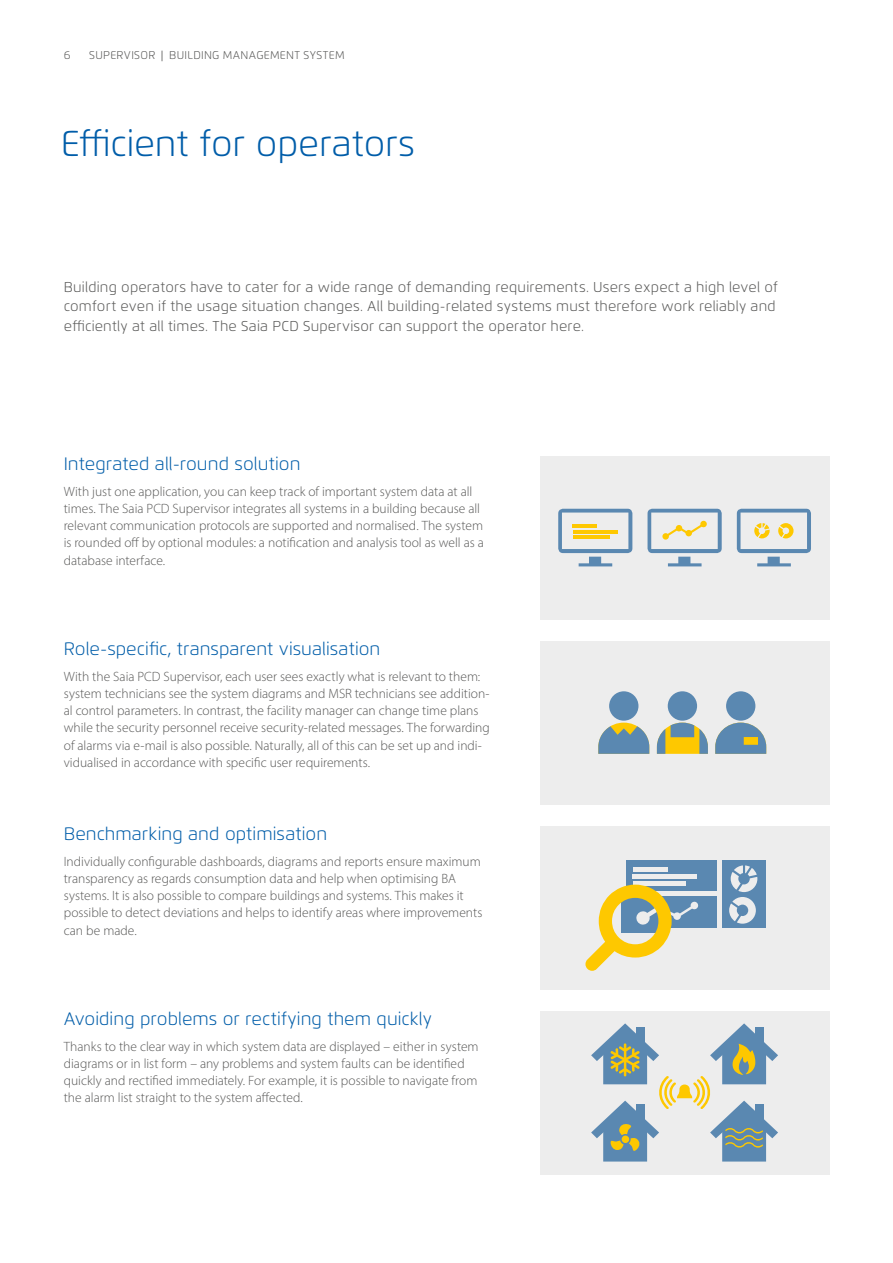
<style>
.page{position:relative;width:893px;height:1263px;background:#fff}
.page>*{position:absolute;margin:0;border:0;box-sizing:border-box;transform-origin:0 0}
.Headlines{font:300 36px "Flexo";letter-spacing:-.005em;color:#005da9}
.copy_Head{font:300 18px "Flexo";letter-spacing:.005em;color:#005da9}
.copy{font:300 14.25px/19.5px "Flexo";letter-spacing:.015em;color:#575756}
.copy-2{font:300 13.5px/17.2px "Myriad Pro";color:#575756}
.copy-3{font:300 11.25px "Flexo";letter-spacing:.03em;color:#575756}
.s1{font-weight:400}
</style>
<div class="page">
<div style="left:540px;top:641px;width:289px;height:163px;background:#ededed"></div>
<div style="left:540px;top:456px;width:289px;height:163px;background:#ededed"></div>
<div style="left:540px;top:826px;width:289px;height:163px;background:#ededed"></div>
<div style="left:540px;top:1011px;width:289px;height:163px;background:#ededed"></div>
<div style="left:722px;top:860px;width:43px;height:68px;background:#5a88b1"></div>
<div style="left:626px;top:896px;width:91px;height:32px;background:#5a88b1"></div>
<div style="left:626px;top:860px;width:91px;height:31px;background:#5a88b1"></div>
<hr style="left:633px;top:867px;width:35px;height:4px;background:#ededed">
<hr style="left:633px;top:874px;width:64px;height:4px;background:#ededed">
<hr style="left:633px;top:881px;width:52px;height:4px;background:#ededed">
<svg style="left:729px;top:865px;width:28px;height:59px"></svg>
<svg style="left:585px;top:885px;width:113px;height:86px"></svg>
<svg style="left:558px;top:509px;width:74px;height:57px"></svg>
<hr style="left:573px;top:524px;width:24px;height:4px;background:#fec800">
<hr style="left:573px;top:530px;width:44px;height:3px;background:#fec800">
<hr style="left:573px;top:536px;width:36px;height:3px;background:#fec800">
<svg style="left:647px;top:509px;width:75px;height:57px"></svg>
<div style="left:662px;top:533px;width:7px;height:7px;background:#fec800;border-radius:3px"></div>
<svg style="left:675px;top:525px;width:7px;height:7px"></svg>
<div style="left:685px;top:530px;width:7px;height:7px;background:#fec800;border-radius:3px"></div>
<div style="left:700px;top:520px;width:7px;height:7px;background:#fec800;border-radius:3px"></div>
<svg style="left:737px;top:509px;width:74px;height:57px"></svg>
<svg style="left:657px;top:691px;width:51px;height:63px"></svg>
<svg style="left:598px;top:691px;width:51px;height:63px"></svg>
<svg style="left:715px;top:691px;width:51px;height:63px"></svg>
<svg style="left:591px;top:1023px;width:187px;height:138px"></svg>
<p class="copy-3" style="left:64px;top:48px;width:8px">6</p>
<p class="copy-3" style="left:89px;top:48px;width:257px">SUPERVISOR <span class="s1">|</span> BUILDING MANAGEMENT SYSTEM</p>
<p class="Headlines" style="left:61px;top:122px;width:356px">Efficient for operators</p>
<p class="copy" style="left:64px;top:277px;width:715px">Building operators have to cater for a wide range of demanding requirements. Users expect a high level of comfort even if the usage situation changes. All building-related systems must therefore work reliably and efficiently at all times. The Saia PCD Supervisor can support the operator here.</p>
<p class="copy_Head" style="left:64px;top:453px;width:238px">Integrated all-round solution</p>
<p class="copy-2" style="left:64px;top:482px;width:422px">With just one application, you can keep track of important system data at all times. The Saia PCD Supervisor integrates all systems in a building because all relevant communication protocols are supported and normalised. The system is rounded off by optional modules: a notification and analysis tool as well as a database interface.</p>
<p class="copy_Head" style="left:64px;top:638px;width:318px">Role-specific, transparent visualisation</p>
<p class="copy-2" style="left:64px;top:667px;width:428px">With the Saia PCD Supervisor, each user sees exactly what is relevant to them: system technicians see the system diagrams and MSR technicians see addition&shy;al control parameters. In contrast, the facility manager can change time plans while the security personnel receive security-related messages. The forwarding of alarms via e-mail is also possible. Naturally, all of this can be set up and indi&shy;vidualised in accordance with specific user requirements.</p>
<p class="copy_Head" style="left:64px;top:823px;width:265px">Benchmarking and optimisation</p>
<p class="copy-2" style="left:64px;top:852px;width:420px">Individually configurable dashboards, diagrams and reports ensure maximum transparency as regards consumption data and help when optimising BA systems. It is also possible to compare buildings and systems. This makes it possible to detect deviations and helps to identify areas where improvements can be made.</p>
<p class="copy_Head" style="left:64px;top:1008px;width:370px">Avoiding problems or rectifying them quickly</p>
<p class="copy-2" style="left:64px;top:1037px;width:416px">Thanks to the clear way in which system data are displayed – either in system diagrams or in list form – any problems and system faults can be identified quickly and rectified immediately. For example, it is possible to navigate from the alarm list straight to the system affected.</p>
</div>
